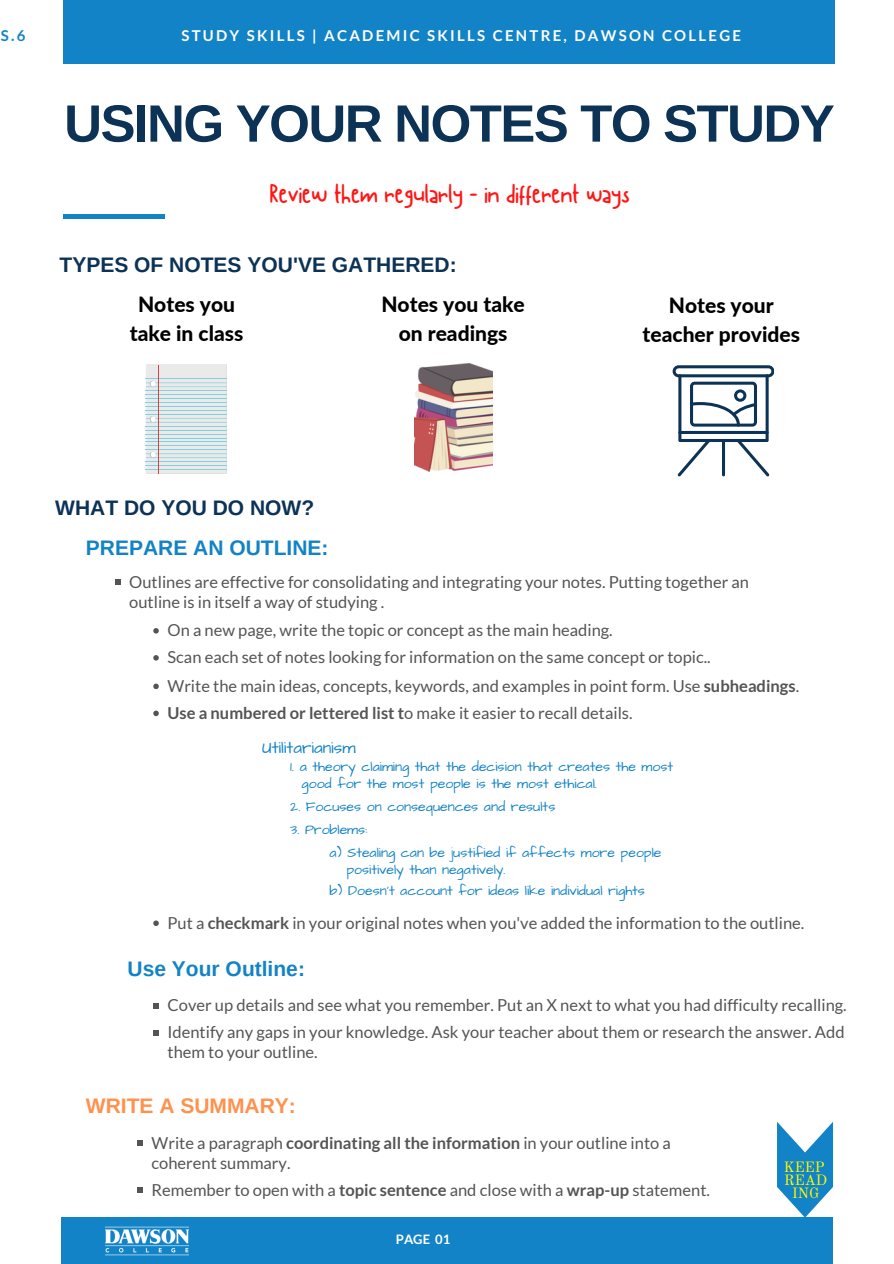
<style>
.page{position:relative;width:894px;height:1264px;background:#fff}
.page>*{position:absolute;margin:0;border:0;box-sizing:border-box;transform-origin:0 0}
.t1{font:700 52.5px "Arimo";letter-spacing:-.03em;color:#0c3255}
.t2{font:27px "Canda Tawa";color:#ff1616}
.t3{font:800 21px/29.2px "Lato";color:#000;text-align:center}
.t4{font:700 21px "Arimo";color:#0c3255}
.t5{font:700 21px "Arimo";color:#1283c6}
.t6{font:700 21px "Arimo";color:#ff914d}
.t7{font:17.1px "Architects Daughter";color:#1283c6}
.t8{font:16.5px/20px "Lato";color:#545454}
.t9{font:700 15px "Lato";letter-spacing:.15em;color:#fff}
.t10{font:700 15px "Lato";color:#1283c6}
.t11{font:14.55px "Old Standard";color:#fffb00}
.t12{font:14.1px "Architects Daughter";color:#1283c6}
.t13{font:700 13.05px "Lato";color:#fff}
.s1{font-weight:700}
</style>
<div class="page">
<div style="left:63px;top:0;width:771px;height:62px;background:#1283c6"></div>
<hr style="left:63px;top:60px;width:771px;height:4px;background:#1283c6">
<hr style="left:63px;top:215px;width:101px;height:3px;background:#1283c6">
<div style="left:62px;top:1217px;width:770px;height:46px;background:#1283c6"></div>
<img style="left:105px;top:1226px;width:85px;height:30px">
<svg style="left:777px;top:1122px;width:55px;height:95px"></svg>
<svg style="left:137px;top:1140px;width:6px;height:6px"></svg>
<svg style="left:137px;top:1187px;width:6px;height:6px"></svg>
<svg style="left:153px;top:683px;width:6px;height:6px"></svg>
<svg style="left:153px;top:710px;width:6px;height:6px"></svg>
<svg style="left:146px;top:364px;width:81px;height:110px"></svg>
<hr style="left:146px;top:449px;width:81px;height:1px;background:#83d1dc">
<hr style="left:146px;top:461px;width:81px;height:1px;background:#83d1dc">
<hr style="left:146px;top:465px;width:81px;height:1px;background:#83d1dc">
<hr style="left:146px;top:469px;width:81px;height:1px;background:#83d1dc">
<hr style="left:158px;top:365px;width:1px;height:109px;background:#d64243">
<svg style="left:672px;top:365px;width:101px;height:111px"></svg>
<img style="left:414px;top:364px;width:78px;height:108px">
<svg style="left:153px;top:628px;width:6px;height:5px"></svg>
<svg style="left:153px;top:655px;width:6px;height:5px"></svg>
<svg style="left:115px;top:579px;width:6px;height:6px"></svg>
<svg style="left:153px;top:920px;width:6px;height:6px"></svg>
<svg style="left:153px;top:1003px;width:6px;height:5px"></svg>
<svg style="left:153px;top:1030px;width:6px;height:5px"></svg>
<h4 class="t10" style="left:1px;top:26px;width:26px">S.6</h4>
<h2 class="t9" style="left:181px;top:26px;width:561px">STUDY SKILLS | ACADEMIC SKILLS CENTRE, DAWSON COLLEGE</h2>
<p class="t1" style="left:64px;top:94px;width:771px">USING YOUR NOTES TO STUDY</p>
<h3 class="t2" style="left:270px;top:178px;width:361px">Review them regularly - in different ways</h3>
<h4 class="t4" style="left:60px;top:253px;width:398px">TYPES OF NOTES YOU'VE GATHERED:</h4>
<p class="t3" style="left:381px;top:289px;width:145px">Notes you take on readings</p>
<p class="t3" style="left:130px;top:289px;width:115px">Notes you take in class</p>
<p class="t3" style="left:642px;top:290px;width:159px">Notes your teacher provides</p>
<p class="t4" style="left:55px;top:496px;width:260px">WHAT DO YOU DO NOW?</p>
<p class="t5" style="left:86px;top:536px;width:244px">PREPARE AN OUTLINE:</p>
<p class="t8" style="left:129px;top:571px;width:621px">Outlines are effective for consolidating and integrating your notes. Putting together an outline is in itself a way of studying .</p>
<p class="t8" style="left:167px;top:619px;width:446px">On a new page, write the topic or concept as the main heading.</p>
<p class="t8" style="left:167px;top:646px;width:544px">Scan each set of notes looking for information on the same concept or topic..</p>
<h3 class="t8" style="left:167px;top:675px;width:633px">Write the main ideas, concepts, keywords, and examples in point form. Use <span class="s1">subheadings</span>.</h3>
<h3 class="t8" style="left:167px;top:702px;width:466px"><span class="s1">Use a numbered or lettered list t</span>o make it easier to recall details.</h3>
<p class="t7" style="left:262px;top:736px;width:95px">Utilitarianism</p>
<p class="t12" style="left:290px;top:757px;width:384px">1. a theory claiming that the decision that creates the most</p>
<p class="t12" style="left:301px;top:774px;width:297px">good for the most people is the most ethical.</p>
<p class="t12" style="left:290px;top:797px;width:266px">2. Focuses on consequences and results</p>
<p class="t12" style="left:290px;top:820px;width:79px">3. Problems:</p>
<p class="t12" style="left:329px;top:842px;width:333px">a) Stealing can be justified if affects more people</p>
<p class="t12" style="left:346px;top:860px;width:160px">positively than negatively.</p>
<p class="t12" style="left:329px;top:880px;width:317px">b) Doesn't account for ideas like individual rights</p>
<h3 class="t8" style="left:167px;top:912px;width:638px">Put a <span class="s1">checkmark</span> in your original notes when you've added the information to the outline.</h3>
<p class="t5" style="left:128px;top:957px;width:179px">Use Your Outline:</p>
<p class="t8" style="left:167px;top:994px;width:680px">Cover up details and see what you remember. Put an X next to what you had difficulty recalling.</p>
<p class="t8" style="left:167px;top:1021px;width:678px">Identify any gaps in your knowledge. Ask your teacher about them or research the answer. Add them to your outline.</p>
<p class="t6" style="left:86px;top:1093px;width:211px">WRITE A SUMMARY:</p>
<h4 class="t8" style="left:151px;top:1132px;width:520px">Write a paragraph <span class="s1">coordinating all the information</span> in your outline into a coherent summary.</h4>
<p class="t8" style="left:151px;top:1179px;width:559px">Remember to open with a <span class="s1">topic sentence</span> and close with a <span class="s1">wrap-up</span> statement.</p>
<p class="t13" style="left:439px;top:1229px;width:22px">PN</p>
<h4 class="t13" style="left:396px;top:1230px;width:56px">PAGE 01</h4>
<h5 class="t11" style="left:783px;top:1158px;width:43px">KEEP</h5>
<p class="t11" style="left:784px;top:1171px;width:45px">READ</p>
<h1 class="t11" style="left:791px;top:1183px;width:29px">ING</h1>
</div>
